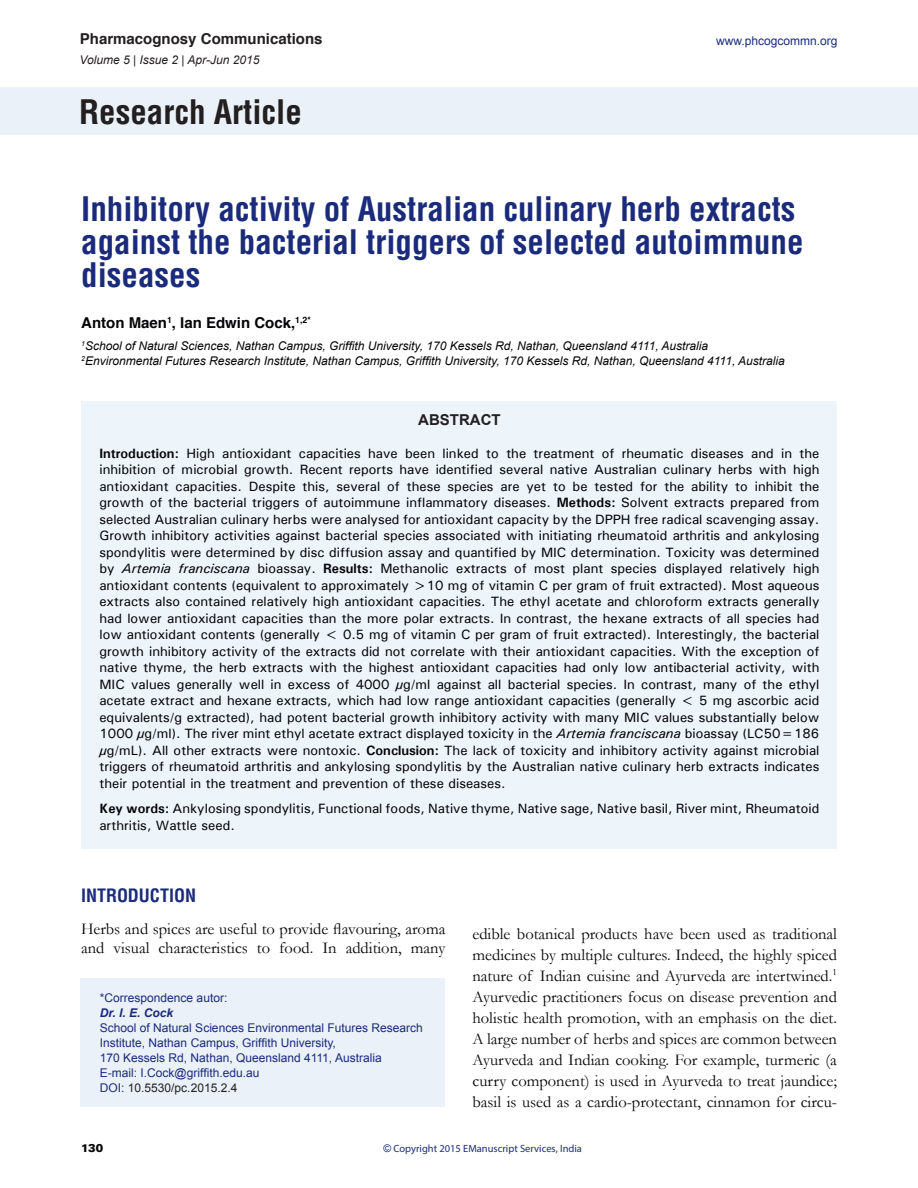
<style>
.page{position:relative;width:918px;height:1188px;background:#fff}
.page>*{position:absolute;margin:0;border:0;box-sizing:border-box;transform-origin:0 0}
.t1{font:700 condensed 33px/33px "Helvetica CE";color:#1b2b7c}
.t2{font:700 condensed 33px "Helvetica CE";color:#231f20}
.t3{font:700 condensed 18px "Helvetica CE";color:#1b2b7c}
.Body_Text{font:16.5px/21px "Garamond";color:#050406;text-align:justify}
.Author_name{font:700 15px "Helvetica";color:#050406}
.t4{font:700 15px "Helvetica";color:#231f20}
.Abstr_Head{font:700 15px "Arial";color:#231f20}
.Abstract_text{font:500 13.5px/16.5px "Univers";color:#050406;text-align:justify}
.Kyewords{font:500 13.5px/16.5px "Univers";color:#050406}
.Author_Dept{font:italic 12px "Arial";color:#050406}
.Corres_author_leg{font:12px/15px "Arial";color:#1b2b7c}
.t5{font:italic 12px "Arial";color:#231f20}
.Corres_author_leg-2{font:12px "Arial";color:#231f20}
.Corres_author_leg-3{font:italic 700 12px "Arial";color:#1b2b7c}
.t6{font:900 11.25px "Univers LT";color:#050406}
.t7{font:10.5px "Myriad Pro";color:#1b2b7c}
.s1{font-weight:700}
.s2{font-weight:400;font-style:italic}
.s3{color:#1b2b7c}
.s4{font-family:"Arial"}
</style>
<div class="page">
<div style="left:0;top:87px;width:918px;height:48px;background:#eaf1f8"></div>
<div style="left:81px;top:402px;width:756px;height:447px;background:#edf4fa"></div>
<div style="left:80px;top:978px;width:365px;height:129px;background:#eaf1f8"></div>
<p class="t4" style="left:80px;top:30px;width:244px">Pharmacognosy Communications</p>
<p class="t5" style="left:80px;top:52px;width:181px">Volume 5 | Issue 2 | Apr-Jun 2015</p>
<h1 class="t2" style="left:79px;top:91px;width:224px">Research Article</h1>
<p class="Corres_author_leg" style="left:716px;top:33px;width:123px">www.phcogcommn.org</p>
<p class="t1" style="left:81px;top:193px;width:724px">Inhibitory activity of Australian culinary herb extracts against the bacterial triggers of selected autoimmune diseases</p>
<p class="Author_name" style="left:81px;top:313px;width:231px">Anton Maen<sup>1</sup>, Ian Edwin Cock,<sup>1,2*</sup></p>
<p class="Author_Dept" style="left:81px;top:338px;width:629px"><sup>1</sup>School of Natural Sciences, Nathan Campus, Griffith University, 170 Kessels Rd, Nathan, Queensland 4111, Australia</p>
<p class="Author_Dept" style="left:81px;top:353px;width:705px"><sup>2</sup>Environmental Futures Research Institute, Nathan Campus, Griffith University, 170 Kessels Rd, Nathan, Queensland 4111, Australia</p>
<p class="Abstr_Head" style="left:418px;top:409px;width:84px">ABSTRACT</p>
<p class="Abstract_text" style="left:99px;top:445px;width:722px"><span class="s1">Introduction:</span> High antioxidant capacities have been linked to the treatment of rheumatic diseases and in the inhibition of microbial growth. Recent reports have identified several native Australian culinary herbs with high antioxidant capacities. Despite this, several of these species are yet to be tested for the ability to inhibit the growth of the bacterial triggers of autoimmune inflammatory diseases. <span class="s1">Methods:</span> Solvent extracts prepared from selected Australian culinary herbs were analysed for antioxidant capacity by the DPPH free radical scavenging assay.<br>Growth inhibitory activities against bacterial species associated with initiating rheumatoid arthritis and ankylosing spondylitis were determined by disc diffusion assay and quantified by MIC determination. Toxicity was determined by <span class="s2">Artemia franciscana</span> bioassay. <span class="s1">Results:</span> Methanolic extracts of most plant species displayed relatively high antioxidant contents (equivalent to approximately &gt;10 mg of vitamin C per gram of fruit extracted). Most aqueous extracts also contained relatively high antioxidant capacities. The ethyl acetate and chloroform extracts generally had lower antioxidant capacities than the more polar extracts. In contrast, the hexane extracts of all species had low antioxidant contents (generally &lt; 0.5 mg of vitamin C per gram of fruit extracted). Interestingly, the bacterial growth inhibitory activity of the extracts did not correlate with their antioxidant capacities. With the exception of native thyme, the herb extracts with the highest antioxidant capacities had only low antibacterial activity, with MIC values generally well in excess of 4000 µg/ml against all bacterial species. In contrast, many of the ethyl acetate extract and hexane extracts, which had low range antioxidant capacities (generally &lt; 5 mg ascorbic acid equivalents/g extracted), had potent bacterial growth inhibitory activity with many MIC values substantially below 1000 µg/ml). The river mint ethyl acetate extract displayed toxicity in the <span class="s2">Artemia franciscana</span> bioassay (LC50=186 µg/mL). All other extracts were nontoxic. <span class="s1">Conclusion:</span> The lack of toxicity and inhibitory activity against microbial triggers of rheumatoid arthritis and ankylosing spondylitis by the Australian native culinary herb extracts indicates their potential in the treatment and prevention of these diseases.</p>
<p class="Kyewords" style="left:99px;top:800px;width:722px"><span class="s1">Key words:</span> Ankylosing spondylitis, Functional foods, Native thyme, Native sage, Native basil, River mint, Rheumatoid arthritis, Wattle seed.</p>
<h1 class="t3" style="left:81px;top:884px;width:117px">INTRODUCTION</h1>
<p class="Body_Text" style="left:81px;top:918px;width:366px;line-height:19.5px">Herbs and spices are useful to provide flavouring, aroma and visual characteristics to food. In addition, many</p>
<p class="Corres_author_leg" style="left:100px;top:990px;width:129px">*Correspondence autor:</p>
<p class="Corres_author_leg-3" style="left:100px;top:1005px;width:75px">Dr. I. E. Cock</p>
<p class="Corres_author_leg" style="left:100px;top:1020px;width:324px">School of Natural Sciences Environmental Futures Research<br>Institute, Nathan Campus, Griffith University,<br>170 Kessels Rd, Nathan, Queensland 4111, Australia</p>
<p class="Corres_author_leg" style="left:100px;top:1065px;width:161px">E-mail: I.Cock@griffith.edu.au</p>
<p class="Corres_author_leg-2" style="left:100px;top:1080px;width:139px"><span class="s3">DOI:</span> 10.5530/pc.2015.2.4</p>
<p class="Body_Text" style="left:472px;top:923px;width:366px">edible botanical products have been used as traditional medicines by multiple cultures. Indeed, the highly spiced nature of Indian cuisine and Ayurveda are intertwined.<sup>1<br></sup>Ayurvedic practitioners focus on disease prevention and holistic health promotion, with an emphasis on the diet.<br>A large number of herbs and spices are common between Ayurveda and Indian cooking. For example, turmeric (a curry component) is used in Ayurveda to treat jaundice; basil is used as a cardio-protectant, cinnamon for circu-</p>
<p class="t6" style="left:81px;top:1141px;width:24px">130</p>
<p class="t7" style="left:384px;top:1142px;width:200px"><span class="s4">©</span> Copyright 2015 EManuscript Services, India</p>
</div>
